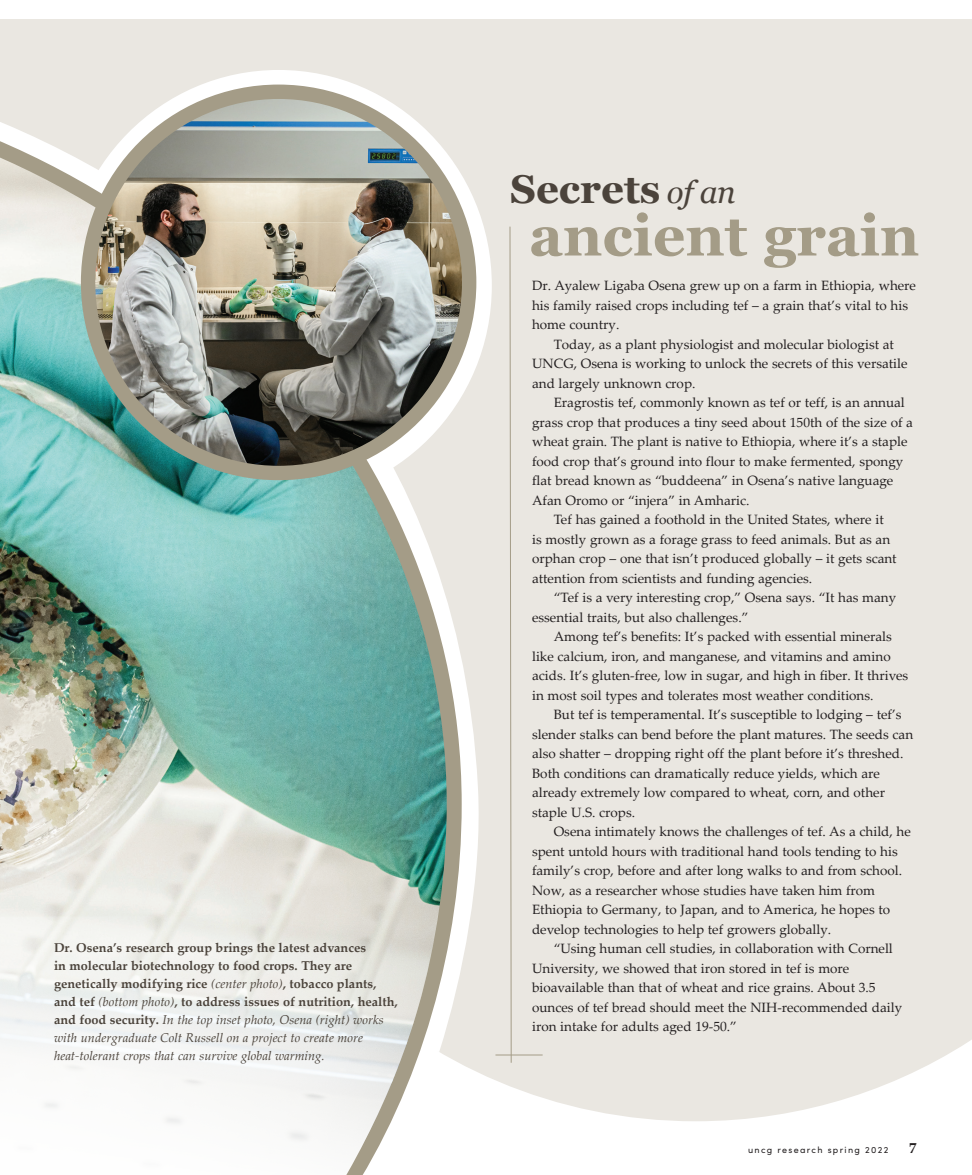
<style>
.page{position:relative;width:972px;height:1175px;background:#fff}
.page>*{position:absolute;margin:0;border:0;box-sizing:border-box;transform-origin:0 0}
.t1{font:700 57px "Georgia";color:#a49c87}
.t2{font:700 40.05px "Georgia";color:#4b433b}
.t3{font:700 15px "Palatino Linotype";color:#231f20}
.t4{font:13.5px "Palatino Linotype";color:#231f20}
.t5{font:700 12.75px/18px "Palatino Linotype";color:#4b433b}
.t6{font:9px "Sofia Pro";letter-spacing:.15em;color:#231f20}
.s1{font-weight:400;font-style:italic}
.s2{font-weight:400;font-style:italic;font-size:31.35px}
</style>
<div class="page">
<svg style="left:481px;top:959px;width:491px;height:162px;fill:#eae7e1"></svg>
<div style="left:0;top:19px;width:972px;height:940px;background:#eae7e1"></div>
<svg style="left:469px;top:355px;width:12px;height:719px"></svg>
<img style="left:0;top:70px;width:469px;height:998px">
<img style="left:88px;top:92px;width:381px;height:381px;border-radius:191px">
<div style="left:81px;top:85px;width:395px;height:395px;border:14px solid #a49c87;border-radius:50%"></div>
<svg style="left:510px;top:226px;width:2px;height:837px"></svg>
<hr style="left:495px;top:1054px;width:48px;height:1px;background:#a49c87">
<svg style="left:0;top:915px;width:438px;height:259px;fill:#f3f4f2"></svg>
<p class="t5" style="left:54px;top:938px;width:345px">Dr. Osena’s research group brings the latest advances<br>in molecular biotechnology to food crops. They are genetically modifying rice <span class="s1">(center photo)</span>, tobacco plants, and tef <span class="s1">(bottom photo)</span>, to address issues of nutrition, health, and food security. <span class="s1">In the top inset photo, Osena (right) works with undergraduate Colt Russell on a project to create more heat-tolerant crops that can survive global warming.</span></p>
<h2 class="t2" style="left:510px;top:158px;width:227px">Secrets <span class="s2">of an</span></h2>
<h1 class="t1" style="left:529px;top:193px;width:392px">ancient grain</h1>
<p class="t4" style="left:532px;top:276px;width:386px">Dr. Ayalew Ligaba Osena grew up on a farm in Ethiopia, where</p>
<p class="t4" style="left:532px;top:295px;width:378px">his family raised crops including tef – a grain that’s vital to his</p>
<p class="t4" style="left:532px;top:315px;width:89px">home country.</p>
<p class="t4" style="left:554px;top:334px;width:342px">Today, as a plant physiologist and molecular biologist at</p>
<p class="t4" style="left:532px;top:354px;width:377px">UNCG, Osena is working to unlock the secrets of this versatile</p>
<p class="t4" style="left:532px;top:373px;width:165px">and largely unknown crop.</p>
<p class="t4" style="left:554px;top:393px;width:353px">Eragrostis tef, commonly known as tef or teff, is an annual</p>
<p class="t4" style="left:532px;top:412px;width:382px">grass crop that produces a tiny seed about 150th of the size of a</p>
<p class="t4" style="left:532px;top:432px;width:377px">wheat grain. The plant is native to Ethiopia, where it’s a staple</p>
<p class="t4" style="left:532px;top:451px;width:373px">food crop that’s ground into flour to make fermented, spongy</p>
<p class="t4" style="left:532px;top:471px;width:363px">flat bread known as “buddeena” in Osena’s native language</p>
<p class="t4" style="left:532px;top:490px;width:219px">Afan Oromo or “injera” in Amharic.</p>
<p class="t4" style="left:554px;top:510px;width:332px">Tef has gained a foothold in the United States, where it</p>
<p class="t4" style="left:532px;top:529px;width:360px">is mostly grown as a forage grass to feed animals. But as an</p>
<p class="t4" style="left:532px;top:549px;width:366px">orphan crop – one that isn’t produced globally – it gets scant</p>
<p class="t4" style="left:532px;top:568px;width:282px">attention from scientists and funding agencies.</p>
<p class="t4" style="left:554px;top:588px;width:344px">“Tef is a very interesting crop,” Osena says. “It has many</p>
<p class="t4" style="left:532px;top:607px;width:218px">essential traits, but also challenges.”</p>
<p class="t4" style="left:554px;top:627px;width:340px">Among tef’s benefits: It’s packed with essential minerals</p>
<p class="t4" style="left:532px;top:646px;width:360px">like calcium, iron, and manganese, and vitamins and amino</p>
<p class="t4" style="left:532px;top:666px;width:378px">acids. It’s gluten-free, low in sugar, and high in fiber. It thrives</p>
<p class="t4" style="left:532px;top:685px;width:343px">in most soil types and tolerates most weather conditions.</p>
<p class="t4" style="left:554px;top:705px;width:349px">But tef is temperamental. It’s susceptible to lodging – tef’s</p>
<p class="t4" style="left:532px;top:724px;width:383px">slender stalks can bend before the plant matures. The seeds can</p>
<p class="t4" style="left:532px;top:744px;width:373px">also shatter – dropping right off the plant before it’s threshed.</p>
<p class="t4" style="left:532px;top:763px;width:349px">Both conditions can dramatically reduce yields, which are</p>
<p class="t4" style="left:532px;top:783px;width:354px">already extremely low compared to wheat, corn, and other</p>
<p class="t4" style="left:532px;top:802px;width:105px">staple U.S. crops.</p>
<p class="t4" style="left:554px;top:822px;width:359px">Osena intimately knows the challenges of tef. As a child, he</p>
<p class="t4" style="left:532px;top:841px;width:367px">spent untold hours with traditional hand tools tending to his</p>
<p class="t4" style="left:532px;top:861px;width:372px">family’s crop, before and after long walks to and from school.</p>
<p class="t4" style="left:532px;top:880px;width:345px">Now, as a researcher whose studies have taken him from</p>
<p class="t4" style="left:532px;top:900px;width:360px">Ethiopia to Germany, to Japan, and to America, he hopes to</p>
<p class="t4" style="left:532px;top:919px;width:301px">develop technologies to help tef growers globally.</p>
<p class="t4" style="left:554px;top:939px;width:341px">“Using human cell studies, in collaboration with Cornell</p>
<p class="t4" style="left:532px;top:958px;width:319px">University, we showed that iron stored in tef is more</p>
<p class="t4" style="left:532px;top:978px;width:345px">bioavailable than that of wheat and rice grains. About 3.5</p>
<p class="t4" style="left:532px;top:997px;width:372px">ounces of tef bread should meet the NIH-recommended daily</p>
<p class="t4" style="left:532px;top:1017px;width:206px">iron intake for adults aged 19-50.”</p>
<p class="t6" style="left:748px;top:1143px;width:142px">uncg research spring 2022</p>
<p class="t3" style="left:909px;top:1137px;width:9px">7</p>
</div>
